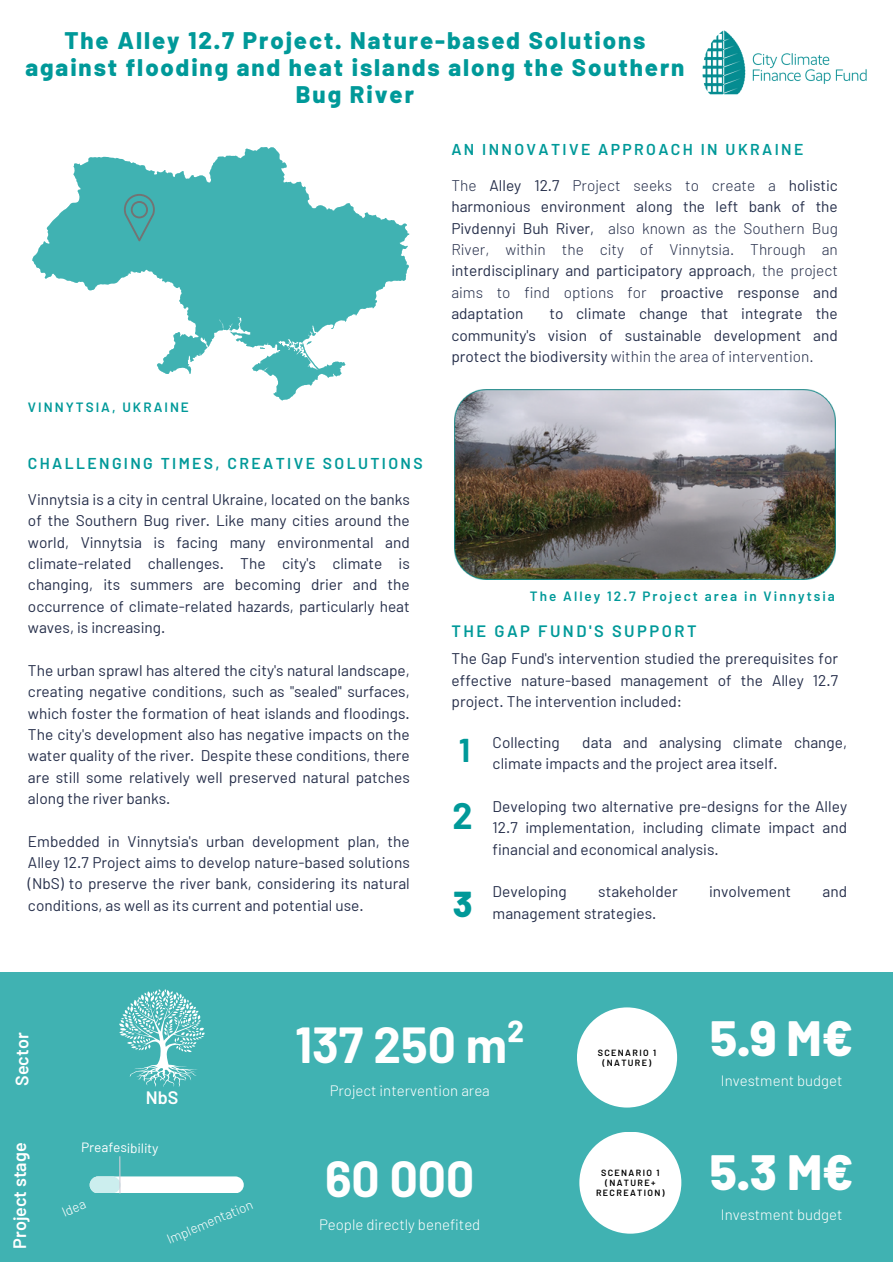
<style>
.page{position:relative;width:893px;height:1264px;background:#fff}
.page>*{position:absolute;margin:0;border:0;box-sizing:border-box;transform-origin:0 0}
.t1{font:700 49.5px "Barlow";color:#fff}
.t2{font:800 49.5px "Barlow";color:#fff}
.t3{font:700 36px "Barlow";color:#099}
.t4{font:800 36px "Barlow";color:#099}
.t5{font:700 32.25px "Barlow";color:#099}
.t6{font:800 24px/27px "Barlow";letter-spacing:.08em;color:#099;text-align:center}
.t7{font:600 18px "Barlow";color:#fff}
.t8{font:600 16.5px "Barlow";letter-spacing:.15em;color:#099}
.t9{font:600 15.75px "Barlow";letter-spacing:.15em;color:#099}
.t10{font:15.45px/21.3px "Barlow";color:#252e4a;text-align:justify}
.t11{font:300 15px "Barlow";color:#fff}
.t12{font:600 13.5px "Barlow";letter-spacing:.15em;color:#099}
.t13{font:300 13.5px "Barlow";color:#fff}
.t14{font:13.5px "Barlow";color:#fff}
.t15{font:600 9px/10.1px "Barlow";letter-spacing:.15em;color:#000;text-align:center}
.s1{font-weight:300}
</style>
<div class="page">
<div style="left:0;top:972px;width:892px;height:289px;background:#40b2b2"></div>
<svg style="left:32px;top:147px;width:377px;height:253px"></svg>
<svg style="left:124px;top:194px;width:31px;height:47px"></svg>
<div style="left:577px;top:1007px;width:100px;height:100px;background:#fff;border-radius:50%"></div>
<div style="left:579px;top:1131px;width:102px;height:102px;background:#fff;border-radius:50%"></div>
<img style="left:454px;top:389px;width:381px;height:190px">
<svg style="left:119px;top:989px;width:85px;height:97px"></svg>
<img style="left:702px;top:30px;width:165px;height:65px">
<div style="left:90px;top:1176px;width:154px;height:17px;background:#fff;border-radius:8px"></div>
<div style="left:90px;top:1176px;width:30px;height:17px;background:#cee;border-radius:8px"></div>
<hr style="left:119px;top:1156px;width:1px;height:37px;background:#ceced8">
<p class="t6" style="left:25px;top:26px;width:660px">The Alley 12.7 Project. Nature-based Solutions against flooding and heat islands along the Southern<br>Bug River</p>
<p class="t9" style="left:451px;top:139px;width:353px">AN INNOVATIVE APPROACH IN UKRAINE</p>
<p class="t12" style="left:28px;top:398px;width:162px">VINNYTSIA, UKRAINE</p>
<p class="t9" style="left:28px;top:453px;width:396px">CHALLENGING TIMES, CREATIVE SOLUTIONS</p>
<p class="t10" style="left:28px;top:488px;width:383px">Vinnytsia is a city in central Ukraine, located on the banks of the Southern Bug river. Like many cities around the world, Vinnytsia is facing many environmental and climate-related challenges. The city's climate is changing, its summers are becoming drier and the occurrence of climate-related hazards, particularly heat waves, is increasing.</p>
<p class="t10" style="left:28px;top:659px;width:383px">The urban sprawl has altered the city's natural landscape, creating negative conditions, such as "sealed" surfaces, which foster the formation of heat islands and floodings.<br>The city's development also has negative impacts on the water quality of the river. Despite these conditions, there are still some relatively well preserved natural patches along the river banks.</p>
<p class="t10" style="left:28px;top:829px;width:383px">Embedded in Vinnytsia's urban development plan, the Alley 12.7 Project aims to develop nature-based solutions (NbS) to preserve the river bank, considering its natural conditions, as well as its current and potential use.</p>
<p class="t10" style="left:451px;top:174px;width:388px"><span class="s1">The</span> Alley 12.7 <span class="s1">Project seeks to create a</span> holistic harmonious environment along the left bank of the Pivdennyi Buh River, <span class="s1">also known as the Southern Bug River, within the city of Vinnytsia. Through an </span>interdisciplinary and participatory approach<span class="s1">, the project aims to find options for</span> proactive response and adaptation</p>
<p class="t10" style="left:451px;top:302px;width:388px;text-indent:98px">to climate change that integrate the community's vision of sustainable development and protect the biodiversity <span class="s1">within the area of intervention.</span></p>
<p class="t12" style="left:530px;top:587px;width:306px">The Alley 12.7 Project area in Vinnytsia</p>
<p class="t8" style="left:451px;top:621px;width:246px">THE GAP FUND'S SUPPORT</p>
<p class="t10" style="left:451px;top:647px;width:388px">The Gap Fund's intervention studied the prerequisites for effective nature-based management of the Alley 12.7 project. The intervention included:</p>
<p class="t5" style="left:459px;top:729px;width:12px">1</p>
<p class="t3" style="left:452px;top:793px;width:22px">2</p>
<p class="t4" style="left:453px;top:880px;width:21px">3</p>
<p class="t10" style="left:492px;top:731px;width:69px">Collecting</p>
<p class="t10" style="left:492px;top:731px;width:356px;text-indent:90px">data and analysing climate change, climate impacts and the project area itself.</p>
<p class="t10" style="left:492px;top:795px;width:356px">Developing two alternative pre-designs for the Alley 12.7 implementation, including climate impact and financial and economical analysis.</p>
<p class="t10" style="left:492px;top:880px;width:76px">Developing</p>
<p class="t10" style="left:598px;top:880px;width:81px">stakeholder</p>
<p class="t10" style="left:709px;top:880px;width:83px">involvement</p>
<p class="t10" style="left:822px;top:880px;width:26px">and</p>
<p class="t10" style="left:492px;top:901px;width:165px">management strategies.</p>
<p class="t7" style="left:10px;top:1085px;width:55px;rotate:-90deg">Sector</p>
<p class="t7" style="left:8px;top:1248px;width:108px;rotate:-90deg">Project stage</p>
<p class="t7" style="left:146px;top:1085px;width:34px">NbS</p>
<p class="t14" style="left:81px;top:1138px;width:79px;rotate:1deg">Preafesibility</p>
<p class="t13" style="left:59px;top:1204px;width:26px;rotate:-23deg">Idea</p>
<p class="t13" style="left:164px;top:1231px;width:94px;rotate:-23deg">Implementation</p>
<p class="t1" style="left:295px;top:1013px;width:230px">137 250 m²</p>
<p class="t11" style="left:330px;top:1080px;width:162px">Project intervention area</p>
<p class="t1" style="left:325px;top:1147px;width:151px">60 000</p>
<p class="t11" style="left:319px;top:1214px;width:163px">People directly benefited</p>
<p class="t15" style="left:597px;top:1047px;width:60px">SCENARIO 1 (NATURE)</p>
<p class="t15" style="left:596px;top:1166px;width:70px">SCENARIO 1 (NATURE+<br>RECREATION)</p>
<p class="t2" style="left:710px;top:1006px;width:145px">5.9 M€</p>
<p class="t11" style="left:720px;top:1071px;width:123px">Investment budget</p>
<p class="t2" style="left:709px;top:1140px;width:145px">5.3 M€</p>
<p class="t11" style="left:720px;top:1205px;width:123px">Investment budget</p>
</div>
